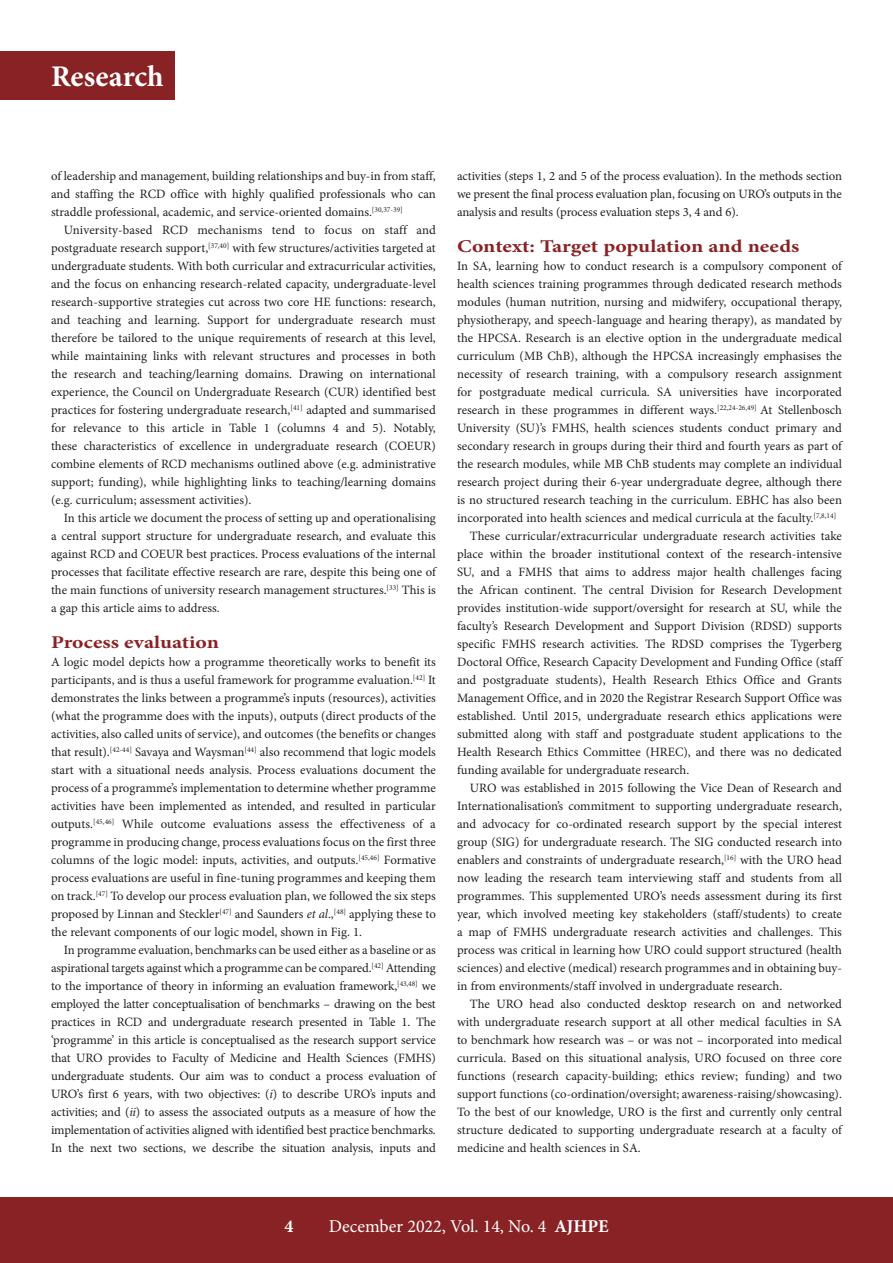
<style>
.page{position:relative;width:893px;height:1263px;background:#fff}
.page>*{position:absolute;margin:0;border:0;box-sizing:border-box;transform-origin:0 0}
.t1{font:700 30px "Minion Pro";color:#fff}
.B_HEAD{font:700 18px "Minion Pro";color:#892225;scale:1.2 1}
.t2{font:18px "Minion Pro";color:#fff}
.t3{font:700 18px "Minion Pro";color:#fff}
.BODY_TEXT_INDENT{font:12.75px/18px "Minion Pro";letter-spacing:-.005em;color:#231f20;text-align:justify}
.BODY_TEXT_1ST_PARAGR{font:12.75px/18px "Minion Pro";color:#231f20;text-align:justify}
.s1{font-style:italic}
.s2{font-weight:700}
</style>
<div class="page">
<div style="left:0;top:1197px;width:893px;height:66px;background:#892225"></div>
<div style="left:0;top:51px;width:174px;height:49px;background:#892225"></div>
<h1 class="t1" style="left:51px;top:56px;width:114px">Research</h1>
<p class="BODY_TEXT_INDENT" style="left:51px;top:167px;width:386px">of leadership and management, building relationships and buy-in from staff, and staffing the RCD office with highly qualified professionals who can straddle professional, academic, and service-oriented domains.<sup>[30,37-39]</sup></p>
<p class="BODY_TEXT_INDENT" style="left:51px;top:221px;width:386px;text-indent:13px">University-based RCD mechanisms tend to focus on staff and postgraduate research support,<sup>[37,40]</sup> with few structures/activities targeted at undergraduate students. With both curricular and extracurricular activities, and the focus on enhancing research-related capacity, undergraduate-level research-supportive strategies cut across two core HE functions: research, and teaching and learning. Support for undergraduate research must therefore be tailored to the unique requirements of research at this level, while maintaining links with relevant structures and processes in both the research and teaching/learning domains. Drawing on international experience, the Council on Undergraduate Research (CUR) identified best practices for fostering undergraduate research,<sup>[41]</sup> adapted and summarised for relevance to this article in Table 1 (columns 4 and 5). Notably, these characteristics of excellence in undergraduate research (COEUR) combine elements of RCD mechanisms outlined above (e.g. administrative support; funding), while highlighting links to teaching/learning domains (e.g. curriculum; assessment activities).</p>
<p class="BODY_TEXT_INDENT" style="left:51px;top:509px;width:386px;text-indent:13px">In this article we document the process of setting up and operationalising a central support structure for undergraduate research, and evaluate this against RCD and COEUR best practices. Process evaluations of the internal processes that facilitate effective research are rare, despite this being one of the main functions of university research management structures.<sup>[33]</sup> This is a gap this article aims to address.</p>
<h2 class="B_HEAD" style="left:51px;top:630px;width:141px">Process evaluation</h2>
<p class="BODY_TEXT_1ST_PARAGR" style="left:51px;top:653px;width:386px">A logic model depicts how a programme theoretically works to benefit its participants, and is thus a useful framework for programme evaluation.<sup>[42]</sup> It demonstrates the links between a programme’s inputs (resources), activities (what the programme does with the inputs), outputs (direct products of the activities, also called units of service), and outcomes (the benefits or changes that result).<sup>[42-44]</sup> Savaya and Waysman<sup>[44]</sup> also recommend that logic models start with a situational needs analysis. Process evaluations document the process of a programme’s implementation to determine whether programme activities have been implemented as intended, and resulted in particular outputs.<sup>[45,46]</sup> While outcome evaluations assess the effectiveness of a programme in producing change, process evaluations focus on the first three columns of the logic model: inputs, activities, and outputs.<sup>[45,46]</sup> Formative process evaluations are useful in fine-tuning programmes and keeping them on track.<sup>[47]</sup> To develop our process evaluation plan, we followed the six steps proposed by Linnan and Steckler<sup>[47]</sup> and Saunders <span class="s1">et al</span>.,<sup>[48]</sup> applying these to the relevant components of our logic model, shown in Fig. 1.</p>
<p class="BODY_TEXT_INDENT" style="left:51px;top:941px;width:386px;text-indent:13px">In programme evaluation, benchmarks can be used either as a baseline or as aspirational targets against which a programme can be compared.<sup>[42]</sup> Attending to the importance of theory in informing an evaluation framework,<sup>[43,48]</sup> we employed the latter conceptualisation of benchmarks – drawing on the best practices in RCD and undergraduate research presented in Table 1. The ‘programme’ in this article is conceptualised as the research support service that URO provides to Faculty of Medicine and Health Sciences (FMHS) undergraduate students. Our aim was to conduct a process evaluation of URO’s first 6 years, with two objectives: (<span class="s1">i</span>) to describe URO’s inputs and activities; and (<span class="s1">ii</span>) to assess the associated outputs as a measure of how the implementation of activities aligned with identified best practice benchmarks.<br>In the next two sections, we describe the situation analysis, inputs and</p>
<p class="BODY_TEXT_INDENT" style="left:457px;top:167px;width:386px">activities (steps 1, 2 and 5 of the process evaluation). In the methods section we present the final process evaluation plan, focusing on URO’s outputs in the analysis and results (process evaluation steps 3, 4 and 6).</p>
<h2 class="B_HEAD" style="left:457px;top:234px;width:287px">Context: Target population and needs</h2>
<p class="BODY_TEXT_1ST_PARAGR" style="left:457px;top:257px;width:386px">In SA, learning how to conduct research is a compulsory component of health sciences training programmes through dedicated research methods modules (human nutrition, nursing and midwifery, occupational therapy, physiotherapy, and speech-language and hearing therapy), as mandated by the HPCSA. Research is an elective option in the undergraduate medical curriculum (MB ChB), although the HPCSA increasingly emphasises the necessity of research training, with a compulsory research assignment for postgraduate medical curricula. SA universities have incorporated research in these programmes in different ways.<sup>[22,24-26,49]</sup> At Stellenbosch University (SU)’s FMHS, health sciences students conduct primary and secondary research in groups during their third and fourth years as part of the research modules, while MB ChB students may complete an individual research project during their 6-year undergraduate degree, although there is no structured research teaching in the curriculum. EBHC has also been incorporated into health sciences and medical curricula at the faculty.<sup>[7,8,14]</sup></p>
<p class="BODY_TEXT_INDENT" style="left:457px;top:527px;width:386px;text-indent:13px">These curricular/extracurricular undergraduate research activities take place within the broader institutional context of the research-intensive SU, and a FMHS that aims to address major health challenges facing the African continent. The central Division for Research Development provides institution-wide support/oversight for research at SU, while the faculty’s Research Development and Support Division (RDSD) supports specific FMHS research activities. The RDSD comprises the Tygerberg Doctoral Office, Research Capacity Development and Funding Office (staff and postgraduate students), Health Research Ethics Office and Grants Management Office, and in 2020 the Registrar Research Support Office was established. Until 2015, undergraduate research ethics applications were submitted along with staff and postgraduate student applications to the Health Research Ethics Committee (HREC), and there was no dedicated funding available for undergraduate research.</p>
<p class="BODY_TEXT_INDENT" style="left:457px;top:779px;width:386px;text-indent:13px">URO was established in 2015 following the Vice Dean of Research and Internationalisation’s commitment to supporting undergraduate research, and advocacy for co-ordinated research support by the special interest group (SIG) for undergraduate research. The SIG conducted research into enablers and constraints of undergraduate research,<sup>[16]</sup> with the URO head now leading the research team interviewing staff and students from all programmes. This supplemented URO’s needs assessment during its first year, which involved meeting key stakeholders (staff/students) to create a map of FMHS undergraduate research activities and challenges. This process was critical in learning how URO could support structured (health sciences) and elective (medical) research programmes and in obtaining buy&shy;in from environments/staff involved in undergraduate research.</p>
<p class="BODY_TEXT_INDENT" style="left:457px;top:995px;width:386px;text-indent:13px">The URO head also conducted desktop research on and networked with undergraduate research support at all other medical faculties in SA to benchmark how research was – or was not – incorporated into medical curricula. Based on this situational analysis, URO focused on three core functions (research capacity-building; ethics review; funding) and two support functions (co-ordination/oversight; awareness-raising/showcasing).<br>To the best of our knowledge, URO is the first and currently only central structure dedicated to supporting undergraduate research at a faculty of medicine and health sciences in SA.</p>
<h2 class="t3" style="left:284px;top:1213px;width:10px">4</h2>
<h2 class="t2" style="left:329px;top:1214px;width:281px">December 2022, Vol. 14, No. 4 <span class="s2">AJHPE</span></h2>
</div>
